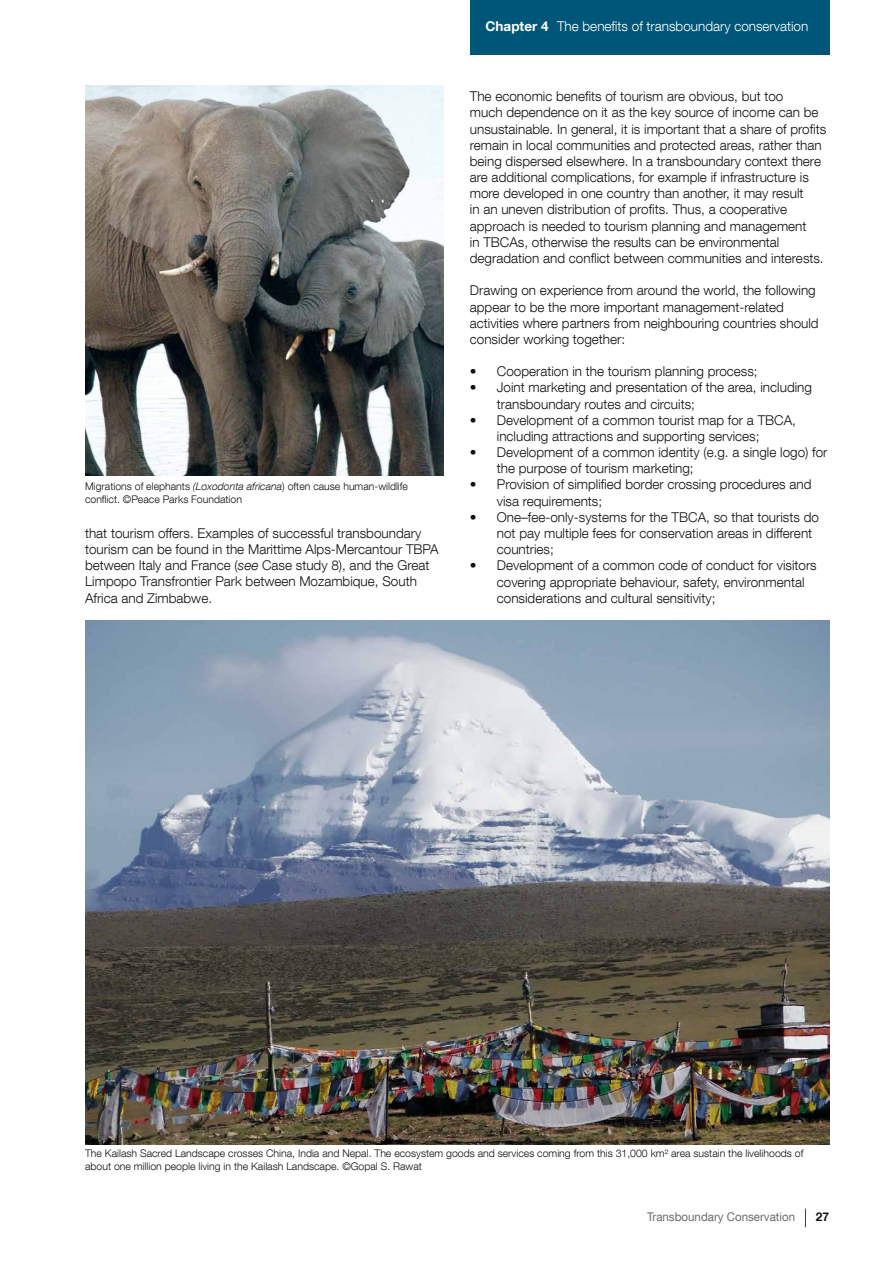
<style>
.page{position:relative;width:893px;height:1263px;background:#fff}
.page>*{position:absolute;margin:0;border:0;box-sizing:border-box;transform-origin:0 0}
.t1{font:300 13.5px/16.2px "Helvetica Neue LT Com";color:#121212}
.t2{font:300 13.5px "Helvetica Neue LT Com";color:#fff}
.t3{font:12px "Helvetica Neue LT Com";color:#6b6d6c;scale:.96 1}
.t4{font:700 12px "Helvetica Neue LT Com";color:#121212}
.t5{font:300 10.5px/12.6px "Helvetica Neue LT Com";color:#121212}
.s1{font-style:italic}
.s2{font-weight:700}
</style>
<div class="page">
<svg style="left:805px;top:1208px;width:1px;height:19px"></svg>
<div style="left:470px;top:0;width:359px;height:55px;background:#005679"></div>
<img style="left:85px;top:620px;width:744px;height:524px">
<img style="left:85px;top:85px;width:358px;height:390px">
<p class="t5" style="left:85px;top:480px;width:325px">Migrations of elephants <span class="s1">(Loxodonta africana</span>) often cause human-wildlife conflict. ©Peace Parks Foundation</p>
<p class="t1" style="left:85px;top:525px;width:355px">that tourism offers. Examples of successful transboundary tourism can be found in the Marittime Alps-Mercantour TBPA between Italy and France (<span class="s1">see</span> Case study 8), and the Great Limpopo Transfrontier Park between Mozambique, South Africa and Zimbabwe.</p>
<p class="t2" style="left:486px;top:18px;width:324px"><span class="s2">Chapter 4</span> The benefits of transboundary conservation</p>
<p class="t1" style="left:470px;top:88px;width:358px">The economic benefits of tourism are obvious, but too<br>much dependence on it as the key source of income can be unsustainable. In general, it is important that a share of profits remain in local communities and protected areas, rather than being dispersed elsewhere. In a transboundary context there are additional complications, for example if infrastructure is more developed in one country than another, it may result<br>in an uneven distribution of profits. Thus, a cooperative approach is needed to tourism planning and management<br>in TBCAs, otherwise the results can be environmental degradation and conflict between communities and interests.</p>
<p class="t1" style="left:470px;top:282px;width:350px">Drawing on experience from around the world, the following appear to be the more important management-related activities where partners from neighbouring countries should consider working together:</p>
<p class="t1" style="left:470px;top:363px;width:289px">• Cooperation in the tourism planning process;</p>
<p class="t1" style="left:497px;top:379px;width:317px;text-indent:-27px">• Joint marketing and presentation of the area, including transboundary routes and circuits;</p>
<p class="t1" style="left:497px;top:412px;width:301px;text-indent:-27px">• Development of a common tourist map for a TBCA, including attractions and supporting services;</p>
<p class="t1" style="left:497px;top:444px;width:332px;text-indent:-27px">• Development of a common identity (e.g. a single logo) for the purpose of tourism marketing;</p>
<p class="t1" style="left:497px;top:476px;width:316px;text-indent:-27px">• Provision of simplified border crossing procedures and visa requirements;</p>
<p class="t1" style="left:497px;top:509px;width:324px;text-indent:-27px">• One–fee-only-systems for the TBCA, so that tourists do not pay multiple fees for conservation areas in different countries;</p>
<p class="t1" style="left:497px;top:557px;width:321px;text-indent:-27px">• Development of a common code of conduct for visitors covering appropriate behaviour, safety, environmental considerations and cultural sensitivity;</p>
<p class="t5" style="left:85px;top:1147px;width:720px">The Kailash Sacred Landscape crosses China, India and Nepal. The ecosystem goods and services coming from this 31,000 km² area sustain the livelihoods of about one million people living in the Kailash Landscape. ©Gopal S. Rawat</p>
<p class="t3" style="left:647px;top:1209px;width:156px">Transboundary Conservation</p>
<p class="t4" style="left:816px;top:1209px;width:15px">27</p>
</div>
